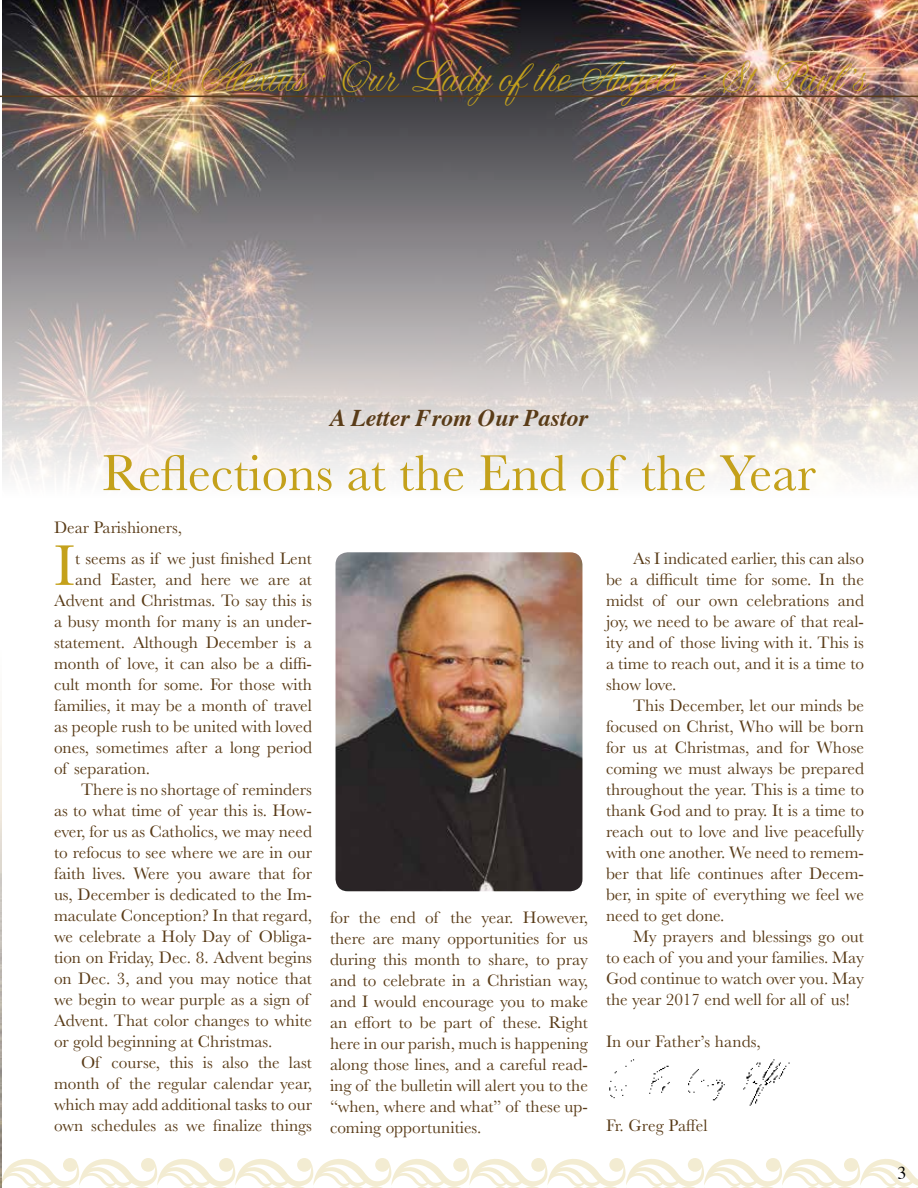
<style>
.page{position:relative;width:918px;height:1188px;background:#fff}
.page>*{position:absolute;margin:0;border:0;box-sizing:border-box;transform-origin:0 0}
.t1{font:59.55px "Baskerville";color:#c4a11b}
.t2{font:52.5px "Baskerville";color:#c4a11b}
.t3{font:43.5px "Altast Greeting";color:#c4a11b}
.t4{font:italic 700 24px "Times";color:#593b17}
.t5{font:18px "Times";color:#000}
.t6{font:17.25px/21px "Baskerville";color:#593b17;text-align:justify}
</style>
<div class="page">
<img style="left:2px;top:0;width:916px;height:478px">
<img style="left:0;top:709px;width:1px;height:449px">
<svg style="left:0;top:1158px;width:918px;height:30px"></svg>
<hr style="left:0;top:96px;width:918px;height:1px;background:#593b17">
<img style="left:609px;top:1059px;width:181px;height:47px">
<img style="left:336px;top:552px;width:246px;height:339px">
<h3 class="t3" style="left:142px;top:53px;width:725px">St. Alexius • Our Lady of the Angels • St. Paul’s</h3>
<h3 class="t4" style="left:330px;top:396px;width:259px">A Letter From Our Pastor</h3>
<h2 class="t2" style="left:102px;top:440px;width:715px">Reflections at the End of the Year</h2>
<p class="t6" style="left:54px;top:517px;width:130px">Dear Parishioners,</p>
<h1 class="t1" style="left:54px;top:528px;width:23px">I</h1>
<p class="t6" style="left:75px;top:548px;width:238px">t seems as if we just finished Lent</p>
<p class="t6" style="left:75px;top:569px;width:238px">and Easter, and here we are at</p>
<p class="t6" style="left:54px;top:590px;width:260px">Advent and Christmas. To say this is</p>
<p class="t6" style="left:54px;top:611px;width:260px">a busy month for many is an under-</p>
<p class="t6" style="left:54px;top:632px;width:260px">statement. Although December is a</p>
<p class="t6" style="left:54px;top:653px;width:260px">month of love, it can also be a diffi-</p>
<p class="t6" style="left:54px;top:674px;width:260px">cult month for some. For those with</p>
<p class="t6" style="left:54px;top:695px;width:260px">families, it may be a month of travel</p>
<p class="t6" style="left:54px;top:716px;width:260px">as people rush to be united with loved</p>
<p class="t6" style="left:54px;top:737px;width:260px">ones, sometimes after a long period</p>
<p class="t6" style="left:54px;top:758px;width:98px">of separation.</p>
<p class="t6" style="left:81px;top:779px;width:232px">There is no shortage of reminders</p>
<p class="t6" style="left:54px;top:800px;width:260px">as to what time of year this is. How-</p>
<p class="t6" style="left:54px;top:821px;width:259px">ever, for us as Catholics, we may need</p>
<p class="t6" style="left:54px;top:842px;width:259px">to refocus to see where we are in our</p>
<p class="t6" style="left:54px;top:863px;width:259px">faith lives. Were you aware that for</p>
<p class="t6" style="left:54px;top:884px;width:260px">us, December is dedicated to the Im-</p>
<p class="t6" style="left:54px;top:905px;width:259px">maculate Conception? In that regard,</p>
<p class="t6" style="left:54px;top:926px;width:260px">we celebrate a Holy Day of Obliga-</p>
<p class="t6" style="left:54px;top:947px;width:260px">tion on Friday, Dec. 8. Advent begins</p>
<p class="t6" style="left:54px;top:968px;width:259px">on Dec. 3, and you may notice that</p>
<p class="t6" style="left:54px;top:989px;width:257px">we begin to wear purple as a sign of</p>
<p class="t6" style="left:54px;top:1010px;width:260px">Advent. That color changes to white</p>
<p class="t6" style="left:54px;top:1031px;width:220px">or gold beginning at Christmas.</p>
<p class="t6" style="left:81px;top:1052px;width:233px">Of course, this is also the last</p>
<p class="t6" style="left:54px;top:1073px;width:259px">month of the regular calendar year,</p>
<p class="t6" style="left:54px;top:1094px;width:260px">which may add additional tasks to our</p>
<p class="t6" style="left:54px;top:1115px;width:259px">own schedules as we finalize things</p>
<p class="t6" style="left:330px;top:907px;width:260px">for the end of the year. However, there are many opportunities for us during this month to share, to pray and to celebrate in a Christian way, and I would encourage you to make an effort to be part of these. Right here in our parish, much is happening along those lines, and a careful read&shy;ing of the bulletin will alert you to the “when, where and what” of these up&shy;coming opportunities.</p>
<p class="t6" style="left:606px;top:548px;width:260px;text-indent:27px">As I indicated earlier, this can also be a difficult time for some. In the midst of our own celebrations and joy, we need to be aware of that real&shy;ity and of those living with it. This is a time to reach out, and it is a time to show love.</p>
<p class="t6" style="left:606px;top:695px;width:260px;text-indent:27px">This December, let our minds be focused on Christ, Who will be born for us at Christmas, and for Whose coming we must always be prepared throughout the year. This is a time to thank God and to pray. It is a time to reach out to love and live peacefully with one another. We need to remem&shy;ber that life continues after Decem&shy;ber, in spite of everything we feel we need to get done.</p>
<p class="t6" style="left:606px;top:926px;width:260px;text-indent:27px">My prayers and blessings go out to each of you and your families. May God continue to watch over you. May the year 2017 end well for all of us!</p>
<p class="t6" style="left:606px;top:1031px;width:156px">In our Father’s hands,</p>
<p class="t6" style="left:606px;top:1115px;width:103px">Fr. Greg Paffel</p>
<p class="t5" style="left:897px;top:1156px;width:10px">3</p>
</div>
